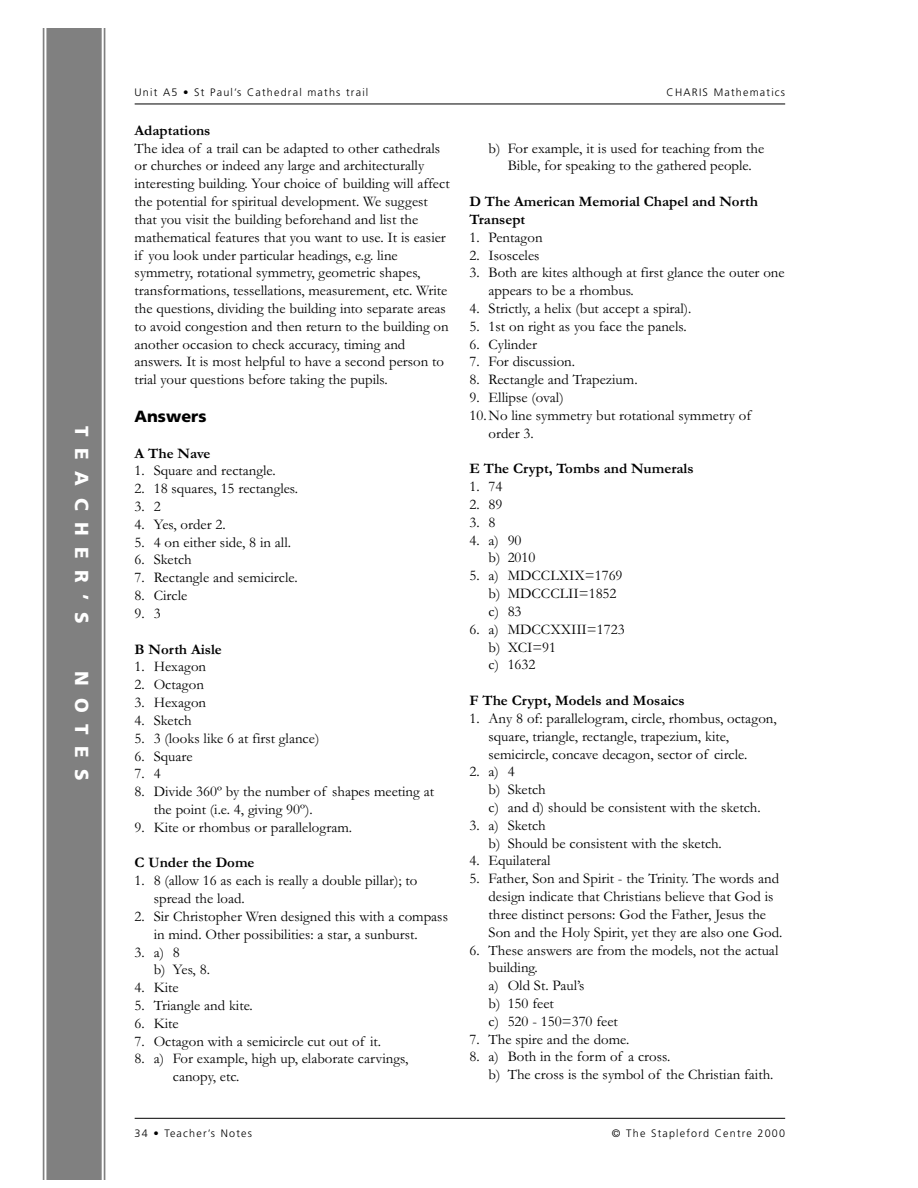
<style>
.page{position:relative;width:918px;height:1188px;background:#fff}
.page>*{position:absolute;margin:0;border:0;box-sizing:border-box;transform-origin:0 0}
.t1{font:900 18.9px "Frutiger";letter-spacing:.61em;color:#fff}
.t2{font:900 16.2px "Frutiger";color:#000}
.t3{font:14.85px/17.9px "Garamond";color:#000}
.t4{font:700 14.85px/17.9px "Garamond";color:#000}
.t5{font:300 10.8px "Frutiger";letter-spacing:.11em;color:#000}
</style>
<div class="page">
<hr style="left:135px;top:104px;width:650px;height:1px;background:#000">
<hr style="left:135px;top:1118px;width:650px;height:1px;background:#000">
<svg style="left:42px;top:28px;width:64px;height:1152px;background:#8a8a8a"></svg>
<p class="t1" style="left:89px;top:426px;width:199px;rotate:90deg">TEACHER’S</p>
<p class="t1" style="left:89px;top:671px;width:111px;rotate:90deg">NOTES</p>
<p class="t5" style="left:135px;top:88px;width:235px">Unit A5 • St Paul’s Cathedral maths trail</p>
<p class="t5" style="left:667px;top:88px;width:120px">CHARIS Mathematics</p>
<p class="t4" style="left:135px;top:123px;width:77px">Adaptations</p>
<p class="t3" style="left:135px;top:141px;width:317px">The idea of a trail can be adapted to other cathedrals or churches or indeed any large and architecturally interesting building. Your choice of building will affect the potential for spiritual development. We suggest that you visit the building beforehand and list the mathematical features that you want to use. It is easier if you look under particular headings, e.g. line symmetry, rotational symmetry, geometric shapes, transformations, tessellations, measurement, etc. Write the questions, dividing the building into separate areas to avoid congestion and then return to the building on another occasion to check accuracy, timing and answers. It is most helpful to have a second person to trial your questions before taking the pupils.</p>
<p class="t2" style="left:135px;top:410px;width:73px">Answers</p>
<p class="t4" style="left:135px;top:446px;width:77px">A The Nave</p>
<p class="t3" style="left:135px;top:463px;width:143px">1. Square and rectangle.</p>
<p class="t3" style="left:135px;top:481px;width:165px">2. 18 squares, 15 rectangles.</p>
<p class="t3" style="left:135px;top:499px;width:28px">3. 2</p>
<p class="t3" style="left:135px;top:517px;width:93px">4. Yes, order 2.</p>
<p class="t3" style="left:135px;top:535px;width:158px">5. 4 on either side, 8 in all.</p>
<p class="t3" style="left:135px;top:552px;width:59px">6. Sketch</p>
<p class="t3" style="left:135px;top:570px;width:165px">7. Rectangle and semicircle.</p>
<p class="t3" style="left:135px;top:588px;width:54px">8. Circle</p>
<p class="t3" style="left:135px;top:606px;width:28px">9. 3</p>
<p class="t4" style="left:135px;top:642px;width:89px">B North Aisle</p>
<p class="t3" style="left:135px;top:659px;width:73px">1. Hexagon</p>
<p class="t3" style="left:135px;top:677px;width:71px">2. Octagon</p>
<p class="t3" style="left:135px;top:695px;width:73px">3. Hexagon</p>
<p class="t3" style="left:135px;top:713px;width:59px">4. Sketch</p>
<p class="t3" style="left:135px;top:731px;width:186px">5. 3 (looks like 6 at first glance)</p>
<p class="t3" style="left:135px;top:748px;width:59px">6. Square</p>
<p class="t3" style="left:135px;top:766px;width:28px">7. 4</p>
<p class="t3" style="left:154px;top:784px;width:282px;text-indent:-19px">8. Divide 360º by the number of shapes meeting at the point (i.e. 4, giving 90º).</p>
<p class="t3" style="left:135px;top:820px;width:219px">9. Kite or rhombus or parallelogram.</p>
<p class="t4" style="left:135px;top:855px;width:121px">C Under the Dome</p>
<p class="t3" style="left:154px;top:873px;width:265px;text-indent:-19px">1. 8 (allow 16 as each is really a double pillar); to spread the load.</p>
<p class="t3" style="left:154px;top:909px;width:296px;text-indent:-19px">2. Sir Christopher Wren designed this with a compass in mind. Other possibilities: a star, a sunburst.</p>
<p class="t3" style="left:154px;top:945px;width:58px;text-indent:-19px">3. a) 8<br>b) Yes, 8.</p>
<p class="t3" style="left:135px;top:980px;width:46px">4. Kite</p>
<p class="t3" style="left:135px;top:998px;width:120px">5. Triangle and kite.</p>
<p class="t3" style="left:135px;top:1016px;width:46px">6. Kite</p>
<p class="t3" style="left:135px;top:1034px;width:248px">7. Octagon with a semicircle cut out of it.</p>
<p class="t3" style="left:173px;top:1051px;width:237px;text-indent:-38px">8. a) For example, high up, elaborate carvings, canopy, etc.</p>
<p class="t3" style="left:489px;top:141px;width:277px;text-align:center">b) For example, it is used for teaching from the<br>Bible, for speaking to the gathered people.</p>
<p class="t4" style="left:469px;top:194px;width:290px">D The American Memorial Chapel and North<br>Transept</p>
<p class="t3" style="left:469px;top:230px;width:75px">1. Pentagon</p>
<p class="t3" style="left:469px;top:248px;width:72px">2. Isosceles</p>
<p class="t3" style="left:489px;top:265px;width:298px;text-indent:-19px">3. Both are kites although at first glance the outer one appears to be a rhombus.</p>
<p class="t3" style="left:469px;top:301px;width:224px">4. Strictly, a helix (but accept a spiral).</p>
<p class="t3" style="left:469px;top:319px;width:219px">5. 1st on right as you face the panels.</p>
<p class="t3" style="left:469px;top:337px;width:69px">6. Cylinder</p>
<p class="t3" style="left:469px;top:354px;width:107px">7. For discussion.</p>
<p class="t3" style="left:469px;top:372px;width:170px">8. Rectangle and Trapezium.</p>
<p class="t3" style="left:469px;top:390px;width:96px">9. Ellipse (oval)</p>
<p class="t3" style="left:489px;top:408px;width:264px;text-indent:-19px">10. No line symmetry but rotational symmetry of order 3.</p>
<p class="t4" style="left:469px;top:461px;width:226px">E The Crypt, Tombs and Numerals</p>
<p class="t3" style="left:469px;top:479px;width:35px">1. 74</p>
<p class="t3" style="left:469px;top:497px;width:35px">2. 89</p>
<p class="t3" style="left:469px;top:515px;width:28px">3. 8</p>
<p class="t3" style="left:489px;top:533px;width:48px;text-indent:-19px">4. a) 90 b) 2010</p>
<p class="t3" style="left:489px;top:568px;width:136px;text-indent:-19px">5. a) MDCCLXIX=1769 b) MDCCCLII=1852 c) 83</p>
<p class="t3" style="left:489px;top:622px;width:138px;text-indent:-19px">6. a) MDCCXXIII=1723 b) XCI=91<br>c) 1632</p>
<p class="t4" style="left:469px;top:693px;width:217px">F The Crypt, Models and Mosaics</p>
<p class="t3" style="left:489px;top:711px;width:290px;text-indent:-19px">1. Any 8 of: parallelogram, circle, rhombus, octagon, square, triangle, rectangle, trapezium, kite, semicircle, concave decagon, sector of circle.</p>
<p class="t3" style="left:489px;top:764px;width:274px;text-indent:-19px">2. a) 4<br>b) Sketch<br>c) and d) should be consistent with the sketch.</p>
<p class="t3" style="left:489px;top:818px;width:235px;text-indent:-19px">3. a) Sketch<br>b) Should be consistent with the sketch.</p>
<p class="t3" style="left:469px;top:853px;width:83px">4. Equilateral</p>
<p class="t3" style="left:489px;top:871px;width:295px;text-indent:-19px">5. Father, Son and Spirit - the Trinity. The words and design indicate that Christians believe that God is three distinct persons: God the Father, Jesus the Son and the Holy Spirit, yet they are also one God.</p>
<p class="t3" style="left:489px;top:943px;width:291px;text-indent:-19px">6. These answers are from the models, not the actual building.<br>a) Old St. Paul’s<br>b) 150 feet<br>c) 520 - 150=370 feet</p>
<p class="t3" style="left:469px;top:1032px;width:161px">7. The spire and the dome.</p>
<p class="t3" style="left:489px;top:1049px;width:286px;text-indent:-19px">8. a) Both in the form of a cross.<br>b) The cross is the symbol of the Christian faith.</p>
<p class="t5" style="left:135px;top:1129px;width:119px">34 • Teacher’s Notes</p>
<p class="t5" style="left:612px;top:1129px;width:175px">© The Stapleford Centre 2000</p>
</div>
